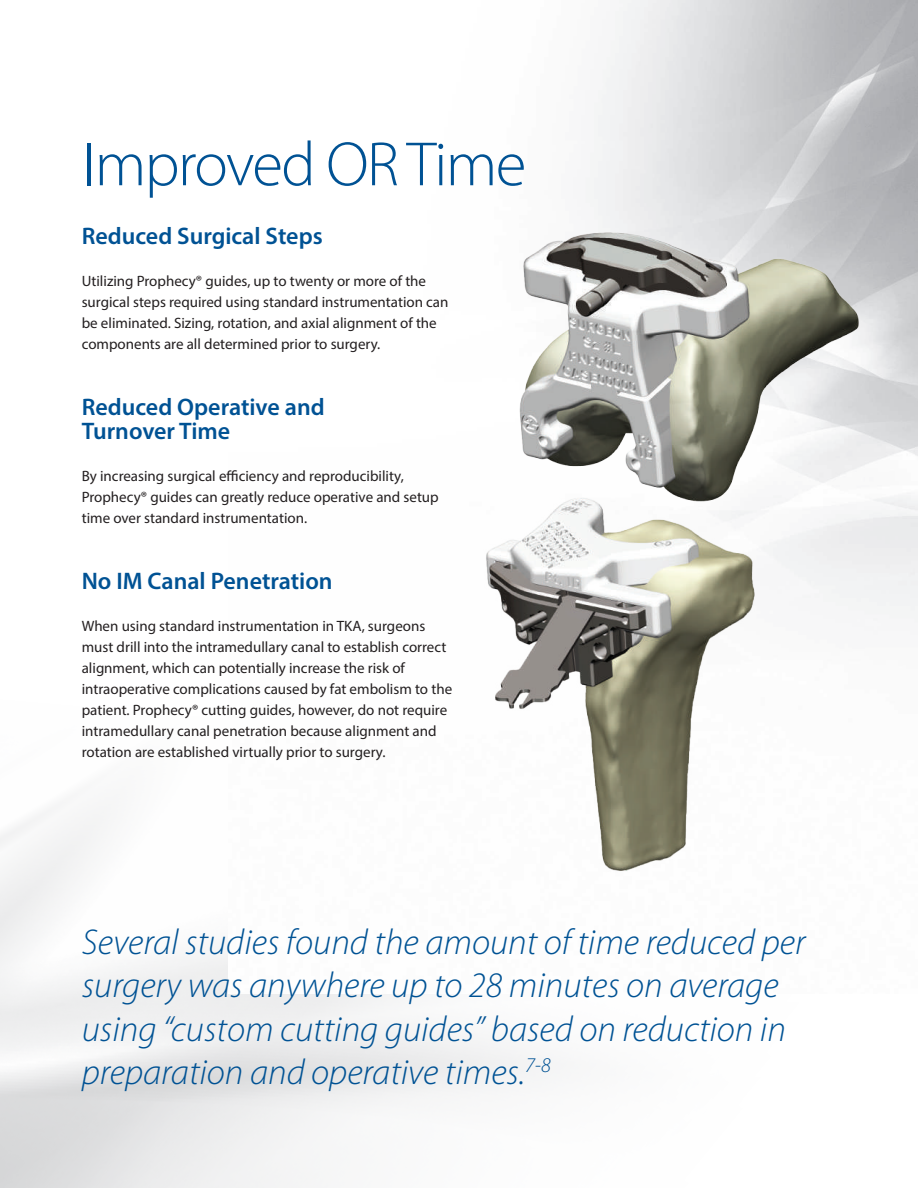
<style>
.page{position:relative;width:918px;height:1188px;background:#fff}
.page>*{position:absolute;margin:0;border:0;box-sizing:border-box;transform-origin:0 0}
.t1{font:300 63px "Myriad Pro";letter-spacing:-.025em;color:#005294}
.t2{font:italic 300 36px/43.2px "Myriad Pro";color:#005294}
.t3{font:600 24px/24px "Myriad Pro";color:#005294}
.t4{font:15px/21px "Myriad Pro";color:#231f20}
</style>
<div class="page">
<img style="left:519px;top:226px;width:345px;height:281px">
<img style="left:485px;top:486px;width:279px;height:387px">
<h1 class="t1" style="left:82px;top:130px;width:446px">Improved OR Time</h1>
<h3 class="t3" style="left:82px;top:223px;width:243px">Reduced Surgical Steps</h3>
<p class="t4" style="left:82px;top:270px;width:368px">Utilizing Prophecy® guides, up to twenty or more of the surgical steps required using standard instrumentation can be eliminated. Sizing, rotation, and axial alignment of the components are all determined prior to surgery.</p>
<h3 class="t3" style="left:82px;top:394px;width:244px">Reduced Operative and<br>Turnover Time</h3>
<p class="t4" style="left:82px;top:465px;width:359px">By increasing surgical efficiency and reproducibility,<br>Prophecy® guides can greatly reduce operative and setup time over standard instrumentation.</p>
<h3 class="t3" style="left:82px;top:568px;width:252px">No IM Canal Penetration</h3>
<p class="t4" style="left:82px;top:615px;width:372px">When using standard instrumentation in TKA, surgeons must drill into the intramedullary canal to establish correct alignment, which can potentially increase the risk of intraoperative complications caused by fat embolism to the patient. Prophecy® cutting guides, however, do not require intramedullary canal penetration because alignment and rotation are established virtually prior to surgery.</p>
<h2 class="t2" style="left:82px;top:922px;width:725px">Several studies found the amount of time reduced per surgery was anywhere up to 28 minutes on average using “custom cutting guides” based on reduction in preparation and operative times.<sup>7-8</sup></h2>
</div>
